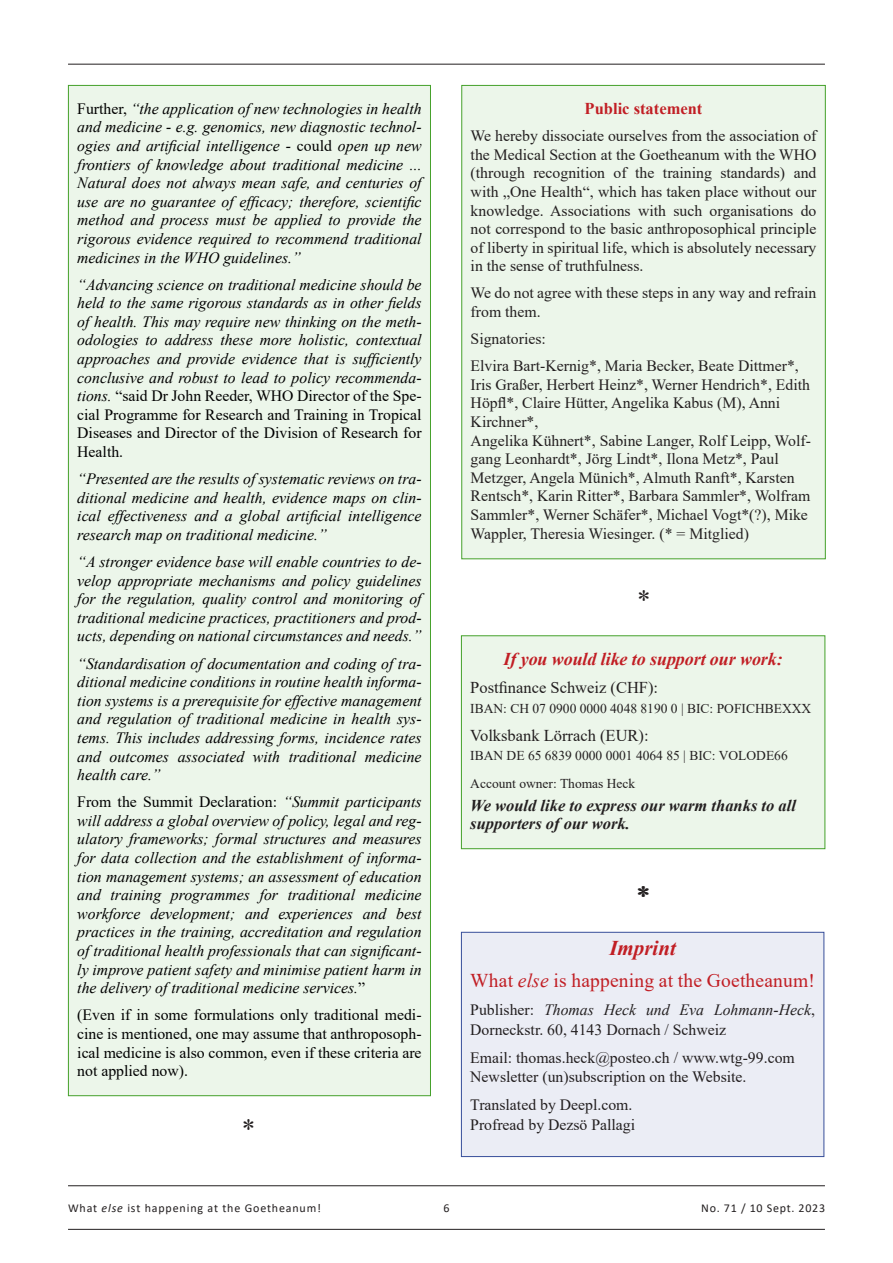
<style>
.page{position:relative;width:893px;height:1263px;background:#fff}
.page>*{position:absolute;margin:0;border:0;box-sizing:border-box;transform-origin:0 0}
.t1{font:27px "Times New Roman";color:#231f20}
.t2{font:italic 700 21px "Times New Roman";color:#c11e24}
.t3{font:19.5px "Times New Roman";letter-spacing:.01em;color:#c11e24}
.t4{font:italic 700 18px "Times New Roman";letter-spacing:-.005em;color:#c11e24}
.t5{font:italic 700 16.5px/18.1px "Times New Roman";color:#231f20}
.t6{font:16.5px "Times New Roman";color:#231f20}
.Überschrift_2{font:700 16.5px "Times New Roman";color:#c11e24}
.t7{font:italic 15.75px/18.6px "Times New Roman";color:#000;text-align:justify}
.t8{font:15.75px/18.6px "Times New Roman";color:#231f20}
.t9{font:15.75px/18.6px "Times New Roman";color:#000;text-align:justify}
.t10{font:13.5px "Times New Roman";color:#231f20}
.t11{font:12px "Calibri";letter-spacing:.07em;color:#231f20}
.s1{font-style:normal}
.s2{font-style:italic}
</style>
<div class="page">
<hr style="left:68px;top:64px;width:757px;height:1px;background:#231f20">
<hr style="left:68px;top:1185px;width:757px;height:1px;background:#231f20">
<hr style="left:68px;top:1229px;width:757px;height:1px;background:#231f20">
<div style="left:68px;top:85px;width:362px;height:1011px;background:#ecf6ea"></div>
<div style="left:462px;top:85px;width:363px;height:474px;background:#ecf6ea"></div>
<div style="left:461px;top:636px;width:364px;height:213px;background:#ecf6ea"></div>
<div style="left:461px;top:635px;width:364px;height:214px;border:1px solid #45a12b"></div>
<div style="left:461px;top:932px;width:363px;height:224px;background:#ebedf5"></div>
<div style="left:461px;top:932px;width:363px;height:225px;border:1px solid #384f9a"></div>
<p class="t7" style="left:77px;top:99px;width:346px"><span class="s1">Further,</span> “the application of new technologies in health and medicine - e.g. genomics, new diagnostic technol&shy;ogies and artificial intelligence - <span class="s1">could</span> open up new frontiers of knowledge about traditional medicine ...<br>Natural does not always mean safe, and centuries of use are no guarantee of efficacy; therefore, scientific method and process must be applied to provide the rigorous evidence required to recommend traditional medicines in the WHO guidelines.”</p>
<p class="t7" style="left:77px;top:275px;width:346px">“Advancing science on traditional medicine should be held to the same rigorous standards as in other fields of health. This may require new thinking on the meth&shy;odologies to address these more holistic, contextual approaches and provide evidence that is sufficiently conclusive and robust to lead to policy recommenda&shy;tions. <span class="s1">“said Dr John Reeder, WHO Director of the Spe&shy;cial Programme for Research and Training in Tropical Diseases and Director of the Division of Research for Health.</span></p>
<p class="t7" style="left:77px;top:469px;width:346px">“Presented are the results of systematic reviews on tra&shy;ditional medicine and health, evidence maps on clin&shy;ical effectiveness and a global artificial intelligence research map on traditional medicine.”</p>
<p class="t7" style="left:77px;top:552px;width:346px">“A stronger evidence base will enable countries to de&shy;velop appropriate mechanisms and policy guidelines for the regulation, quality control and monitoring of traditional medicine practices, practitioners and prod&shy;ucts, depending on national circumstances and needs.”</p>
<p class="t7" style="left:77px;top:653px;width:346px">“Standardisation of documentation and coding of tra&shy;ditional medicine conditions in routine health informa&shy;tion systems is a prerequisite for effective management and regulation of traditional medicine in health sys&shy;tems. This includes addressing forms, incidence rates and outcomes associated with traditional medicine health care.”</p>
<p class="t7" style="left:77px;top:792px;width:346px"><span class="s1">From the Summit Declaration:</span> “Summit participants will address a global overview of policy, legal and reg&shy;ulatory frameworks; formal structures and measures for data collection and the establishment of informa&shy;tion management systems; an assessment of education and training programmes for traditional medicine workforce development; and experiences and best practices in the training, accreditation and regulation of traditional health professionals that can significant&shy;ly improve patient safety and minimise patient harm in the delivery of traditional medicine services.<span class="s1">”</span></p>
<p class="t9" style="left:77px;top:1005px;width:346px">(Even if in some formulations only traditional medi&shy;cine is mentioned, one may assume that anthroposoph&shy;ical medicine is also common, even if these criteria are not applied now).</p>
<p class="t1" style="left:242px;top:1110px;width:15px">*</p>
<p class="Überschrift_2" style="left:585px;top:97px;width:119px">Public statement</p>
<p class="t8" style="left:471px;top:126px;width:347px;text-align:justify">We hereby dissociate ourselves from the association of the Medical Section at the Goetheanum with the WHO (through recognition of the training standards) and with „One Health“, which has taken place without our knowledge. Associations with such organisations do not correspond to the basic anthroposophical principle of liberty in spiritual life, which is absolutely necessary in the sense of truthfulness.</p>
<p class="t8" style="left:471px;top:283px;width:347px">We do not agree with these steps in any way and refrain from them.</p>
<p class="t8" style="left:471px;top:329px;width:77px">Signatories:</p>
<p class="t8" style="left:471px;top:356px;width:342px">Elvira Bart-Kernig*, Maria Becker, Beate Dittmer*, Iris Graßer, Herbert Heinz*, Werner Hendrich*, Edith Höpfl*, Claire Hütter, Angelika Kabus (M), Anni Kirchner*,<br>Angelika Kühnert*, Sabine Langer, Rolf Leipp, Wolf&shy;gang Leonhardt*, Jörg Lindt*, Ilona Metz*, Paul Metzger, Angela Münich*, Almuth Ranft*, Karsten Rentsch*, Karin Ritter*, Barbara Sammler*, Wolfram Sammler*, Werner Schäfer*, Michael Vogt*(?), Mike Wappler, Theresia Wiesinger. (* = Mitglied)</p>
<p class="t1" style="left:637px;top:581px;width:15px">*</p>
<p class="t4" style="left:503px;top:647px;width:281px">If you would like to support our work:</p>
<p class="t6" style="left:470px;top:676px;width:189px">Postfinance Schweiz (CHF):</p>
<p class="t10" style="left:470px;top:699px;width:342px">IBAN: CH 07 0900 0000 4048 8190 0 | BIC: POFICHBEXXX</p>
<p class="t6" style="left:470px;top:724px;width:180px">Volksbank Lörrach (EUR):</p>
<p class="t10" style="left:470px;top:746px;width:319px">IBAN DE 65 6839 0000 0001 4064 85 | BIC: VOLODE66</p>
<p class="t10" style="left:470px;top:774px;width:167px">Account owner: Thomas Heck</p>
<p class="t5" style="left:470px;top:796px;width:327px">We would like to express our warm thanks to all supporters of our work.</p>
<p class="t1" style="left:636px;top:877px;width:15px">*</p>
<p class="t2" style="left:609px;top:934px;width:68px">Imprint</p>
<p class="t3" style="left:470px;top:967px;width:346px">What <span class="s2">else</span> is happening at the Goetheanum!</p>
<p class="t8" style="left:470px;top:999px;width:346px;line-height:19.5px">Publisher: <span class="s2">Thomas Heck und Eva Lohmann-Heck</span>,<br>Dorneckstr. 60, 4143 Dornach / Schweiz</p>
<p class="t8" style="left:470px;top:1047px;width:326px;line-height:19.5px">Email: thomas.heck@posteo.ch / www.wtg-99.com<br>Newsletter (un)subscription on the Website.</p>
<p class="t8" style="left:470px;top:1094px;width:166px;line-height:19.5px">Translated by Deepl.com.<br>Profread by Dezsö Pallagi</p>
<p class="t11" style="left:68px;top:1200px;width:255px">What <span class="s2">else</span> ist happening at the Goetheanum!</p>
<p class="t11" style="left:444px;top:1199px;width:8px">6</p>
<p class="t11" style="left:701px;top:1199px;width:125px">No. 71 / 10 Sept. 2023</p>
</div>
